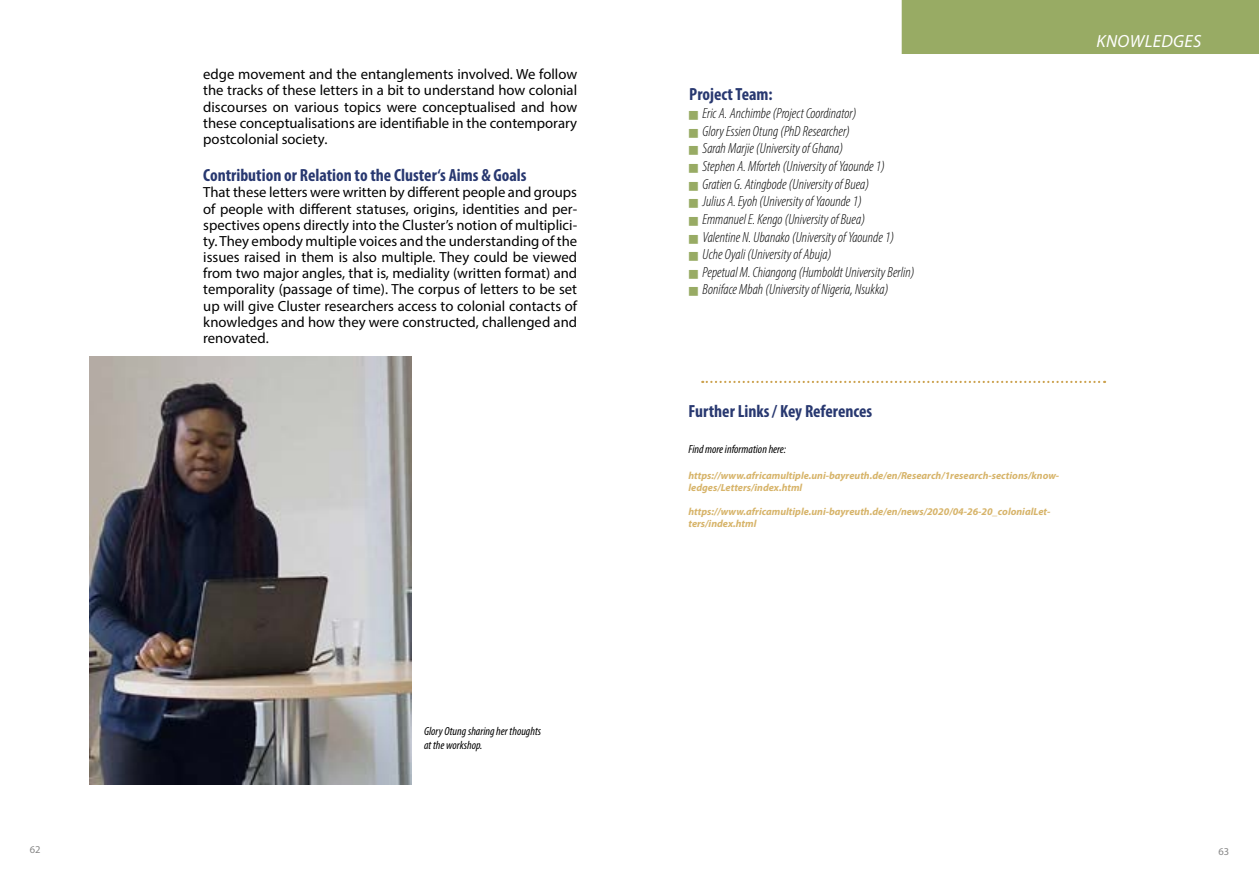
<style>
.page{position:relative;width:1259px;height:893px;background:#fff}
.page>*{position:absolute;margin:0;border:0;box-sizing:border-box;transform-origin:0 0}
.t1{font:700 condensed 17.7px "Myriad Pro";color:#283870}
.t2{font:italic 17.7px "Myriad Pro";letter-spacing:.02em;color:#fff}
.t3{font:14.7px/16.2px "Myriad Pro";color:#000;text-align:justify}
.t4{font:italic 300 condensed 14.7px/17.7px "Myriad Pro";color:#000}
.t5{font:italic condensed 11.7px/14.1px "Myriad Pro";color:#000}
.t6{font:10.5px "Myriad Pro";color:#878787}
.t7{font:italic 700 10.35px/12.3px "Myriad Pro";color:#d7b46a}
</style>
<div class="page">
<img style="left:89px;top:357px;width:322px;height:427px">
<div style="left:901px;top:0;width:358px;height:54px;background:#98ab64"></div>
<svg style="left:702px;top:381px;width:403px;height:2px"></svg>
<p class="t3" style="left:203px;top:66px;width:375px">edge movement and the entanglements involved. We follow the tracks of these letters in a bit to understand how colonial discourses on various topics were conceptualised and how these conceptualisations are identifiable in the contemporary postcolonial society.</p>
<p class="t1" style="left:203px;top:164px;width:325px">Contribution or Relation to the Cluster‘s Aims &amp; Goals</p>
<p class="t3" style="left:203px;top:184px;width:375px">That these letters were written by different people and groups of people with different statuses, origins, identities and per&shy;spectives opens directly into the Cluster’s notion of multiplici&shy;ty. They embody multiple voices and the understanding of the issues raised in them is also multiple. They could be viewed from two major angles, that is, mediality (written format) and temporality (passage of time). The corpus of letters to be set up will give Cluster researchers access to colonial contacts of knowledges and how they were constructed, challenged and renovated.</p>
<p class="t5" style="left:424px;top:724px;width:119px">Glory Otung sharing her thoughts at the workshop.</p>
<p class="t1" style="left:689px;top:83px;width:85px">Project Team:</p>
<p class="t4" style="left:702px;top:104px;width:213px">Eric A. Anchimbe (Project Coordinator)<br>Glory Essien Otung (PhD Researcher)<br>Sarah Marjie (University of Ghana)<br>Stephen A. Mforteh (University of Yaounde 1)<br>Gratien G. Atingbode (University of Buea)<br>Julius A. Eyoh (University of Yaounde 1)<br>Emmanuel E. Kengo (University of Buea)<br>Valentine N. Ubanako (University of Yaounde 1)<br>Uche Oyali (University of Abuja)<br>Pepetual M. Chiangong (Humboldt University Berlin)<br>Boniface Mbah (University of Nigeria, Nsukka)</p>
<p class="t2" style="left:1096px;top:30px;width:106px">KNOWLEDGES</p>
<p class="t1" style="left:688px;top:400px;width:185px">Further Links / Key References</p>
<p class="t5" style="left:688px;top:442px;width:99px">Find more information here:</p>
<p class="t7" style="left:688px;top:469px;width:372px">https://www.africamultiple.uni-bayreuth.de/en/Research/1research-sections/know&shy;ledges/Letters/index.html</p>
<p class="t7" style="left:688px;top:505px;width:363px">https://www.africamultiple.uni-bayreuth.de/en/news/2020/04-26-20_colonialLet&shy;ters/index.html</p>
<p class="t6" style="left:30px;top:843px;width:12px">62</p>
<p class="t6" style="left:1218px;top:845px;width:12px">63</p>
</div>
